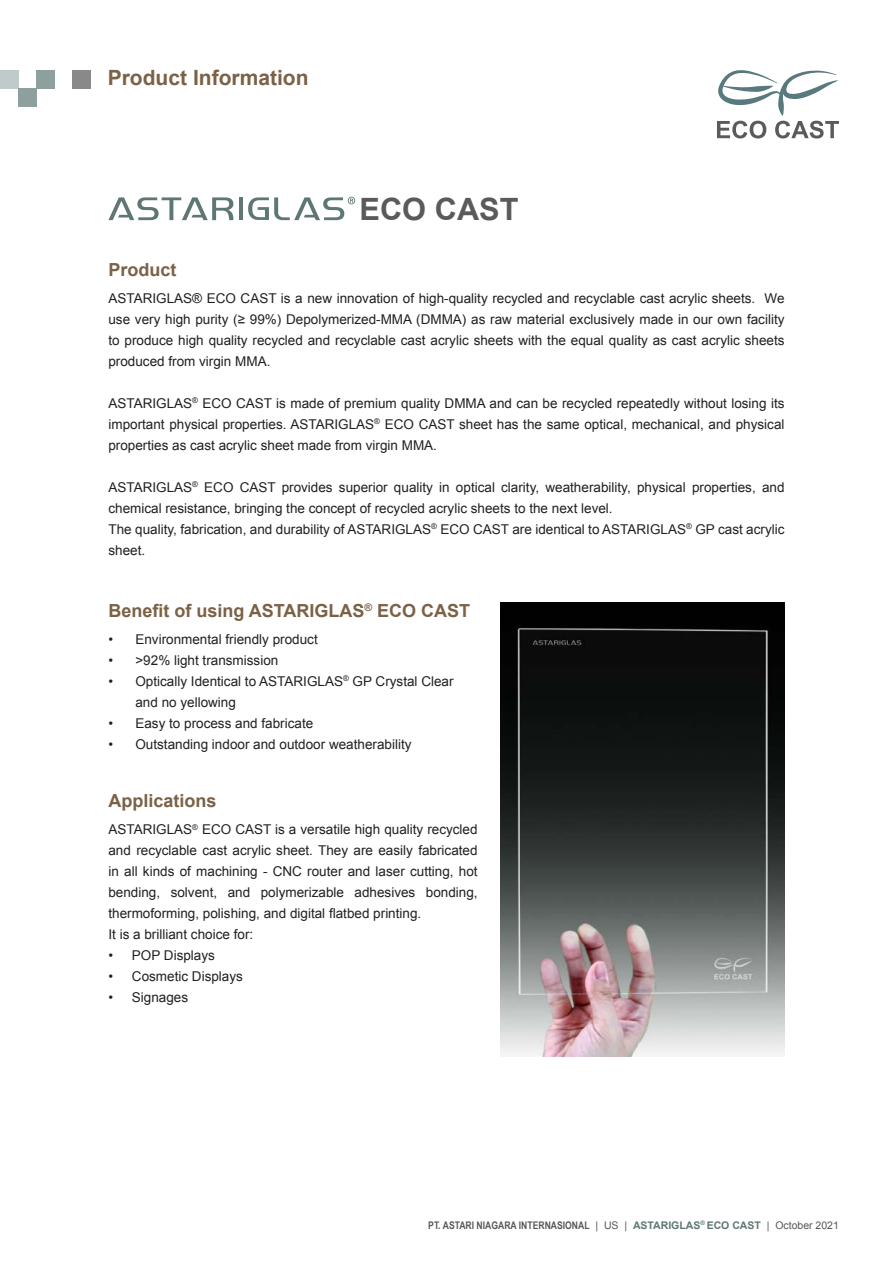
<style>
.page{position:relative;width:893px;height:1263px;background:#fff}
.page>*{position:absolute;margin:0;border:0;box-sizing:border-box;transform-origin:0 0}
.t1{font:700 30.75px "Arial";color:#5a595c}
.t2{font:700 21px "Arial";color:#7b6146}
.t3{font:700 18px "Arial";color:#7b6146}
.t4{font:13.5px/21px "Arial";color:#231f20}
.t5{font:700 10.5px "Arial Narrow";color:#57585a}
.s1{font-family:"Arial";font-weight:400}
.s2{font-family:"Arial";color:#5e7775}
</style>
<div class="page">
<div style="left:0;top:71px;width:18px;height:18px;background:#becbca"></div>
<div style="left:72px;top:71px;width:18px;height:18px;background:#88898b"></div>
<div style="left:18px;top:89px;width:18px;height:18px;background:#8ea09e"></div>
<div style="left:36px;top:71px;width:18px;height:18px;background:#8ea09e"></div>
<hr style="left:239px;top:197px;width:4px;height:23px;background:#5e7775">
<svg style="left:108px;top:197px;width:125px;height:23px"></svg>
<svg style="left:248px;top:197px;width:107px;height:23px"></svg>
<svg style="left:717px;top:70px;width:122px;height:68px"></svg>
<img style="left:500px;top:602px;width:284px;height:455px">
<h2 class="t2" style="left:108px;top:64px;width:202px">Product Information</h2>
<h1 class="t1" style="left:360px;top:189px;width:160px">ECO CAST</h1>
<h3 class="t3" style="left:108px;top:258px;width:70px">Product</h3>
<p class="t4" style="left:108px;top:288px;width:678px;text-align:justify">ASTARIGLAS® ECO CAST is a new innovation of high-quality recycled and recyclable cast acrylic sheets. We use very high purity (≥ 99%) Depolymerized-MMA (DMMA) as raw material exclusively made in our own facility to produce high quality recycled and recyclable cast acrylic sheets with the equal quality as cast acrylic sheets produced from virgin MMA.</p>
<p class="t4" style="left:108px;top:393px;width:678px;text-align:justify">ASTARIGLAS<sup>®</sup> ECO CAST is made of premium quality DMMA and can be recycled repeatedly without losing its important physical properties. ASTARIGLAS<sup>®</sup> ECO CAST sheet has the same optical, mechanical, and physical properties as cast acrylic sheet made from virgin MMA.</p>
<p class="t4" style="left:108px;top:477px;width:678px">ASTARIGLAS<sup>®</sup> ECO CAST provides superior quality in optical clarity, weatherability, physical properties, and chemical resistance, bringing the concept of recycled acrylic sheets to the next level.<br>The quality, fabrication, and durability of ASTARIGLAS<sup>®</sup> ECO CAST are identical to ASTARIGLAS<sup>®</sup> GP cast acrylic sheet.</p>
<h3 class="t3" style="left:108px;top:599px;width:363px">Benefit of using ASTARIGLAS<sup>®</sup> ECO CAST</h3>
<p class="t4" style="left:108px;top:629px;width:211px">• Environmental friendly product</p>
<p class="t4" style="left:108px;top:650px;width:171px">• &gt;92% light transmission</p>
<p class="t4" style="left:135px;top:671px;width:320px;text-indent:-27px">• Optically Identical to ASTARIGLAS<sup>®</sup> GP Crystal Clear and no yellowing</p>
<p class="t4" style="left:108px;top:713px;width:206px">• Easy to process and fabricate</p>
<p class="t4" style="left:108px;top:734px;width:305px">• Outstanding indoor and outdoor weatherability</p>
<h3 class="t3" style="left:108px;top:789px;width:110px">Applications</h3>
<p class="t4" style="left:108px;top:819px;width:371px">ASTARIGLAS<sup>®</sup> ECO CAST is a versatile high quality recycled and recyclable cast acrylic sheet. They are easily fabricated in all kinds of machining - CNC router and laser cutting, hot bending, solvent, and polymerizable adhesives bonding, thermoforming, polishing, and digital flatbed printing.<br>It is a brilliant choice for:</p>
<p class="t4" style="left:108px;top:945px;width:108px">• POP Displays</p>
<p class="t4" style="left:108px;top:966px;width:136px">• Cosmetic Displays</p>
<p class="t4" style="left:108px;top:987px;width:81px">• Signages</p>
<p class="t5" style="left:428px;top:1217px;width:412px">PT. ASTARI NIAGARA INTERNASIONAL <span class="s1">| US |</span> <span class="s2">ASTARIGLAS</span><sup>®</sup> <span class="s2">ECO CAST</span> <span class="s1">| October 2021</span></p>
</div>
